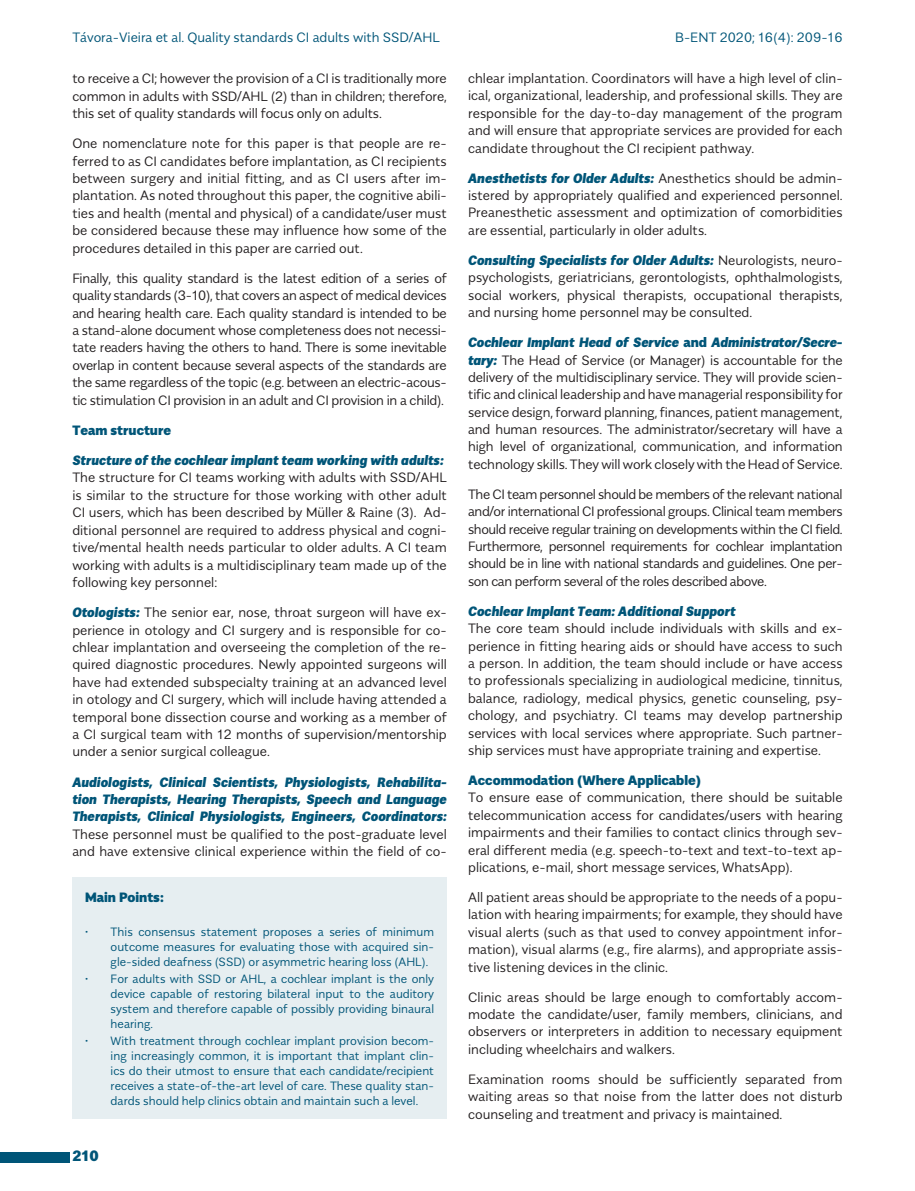
<style>
.page{position:relative;width:915px;height:1191px;background:#fff}
.page>*{position:absolute;margin:0;border:0;box-sizing:border-box;transform-origin:0 0}
.Text_copy_justificat{font:900 15px "Alergia Normal";color:#005578}
.t1{font:300 13.5px/17.4px "Alergia Normal";color:#231f20;text-align:justify}
.t2{font:italic 900 13.5px/17.4px "Alergia Normal";color:#005578;text-align:justify}
.Text_copy_justificat-2{font:300 13.5px "Alergia Normal";color:#005578}
.t3{font:900 13.5px "Alergia Normal";color:#005578}
.t4{font:300 12px/15px "Alergia Normal";color:#005578;text-align:justify}
.s1{font-weight:900;font-style:italic;color:#005578}
.s2{font-weight:300;font-style:normal;color:#231f20}
.s3{font-weight:900;color:#005578}
</style>
<div class="page">
<div style="left:0;top:1152px;width:69px;height:10px;background:#005578"></div>
<div style="left:72px;top:877px;width:374px;height:241px;background:#e6eef1"></div>
<p class="Text_copy_justificat-2" style="left:72px;top:26px;width:369px">Távora-Vieira et al. Quality standards CI adults with SSD/AHL</p>
<p class="Text_copy_justificat-2" style="left:675px;top:26px;width:169px">B-ENT 2020; 16(4): 209-16</p>
<p class="t1" style="left:72px;top:69px;width:376px">to receive a CI; however the provision of a CI is traditionally more common in adults with SSD/AHL (2) than in children; therefore, this set of quality standards will focus only on adults.</p>
<p class="t1" style="left:72px;top:134px;width:376px">One nomenclature note for this paper is that people are re&shy;ferred to as CI candidates before implantation, as CI recipients between surgery and initial fitting, and as CI users after im&shy;plantation. As noted throughout this paper, the cognitive abili&shy;ties and health (mental and physical) of a candidate/user must be considered because these may influence how some of the procedures detailed in this paper are carried out.</p>
<p class="t1" style="left:72px;top:268px;width:376px">Finally, this quality standard is the latest edition of a series of quality standards (3-10), that covers an aspect of medical devices and hearing health care. Each quality standard is intended to be a stand-alone document whose completeness does not necessi&shy;tate readers having the others to hand. There is some inevitable overlap in content because several aspects of the standards are the same regardless of the topic (e.g. between an electric-acous&shy;tic stimulation CI provision in an adult and CI provision in a child).</p>
<p class="t3" style="left:72px;top:419px;width:100px">Team structure</p>
<p class="t2" style="left:72px;top:450px;width:373px">Structure of the cochlear implant team working with adults:</p>
<p class="t1" style="left:72px;top:468px;width:376px">The structure for CI teams working with adults with SSD/AHL is similar to the structure for those working with other adult CI users, which has been described by Müller &amp; Raine (3). Ad&shy;ditional personnel are required to address physical and cogni&shy;tive/mental health needs particular to older adults. A CI team working with adults is a multidisciplinary team made up of the following key personnel:</p>
<p class="t1" style="left:72px;top:602px;width:376px"><span class="s1">Otologists:</span> The senior ear, nose, throat surgeon will have ex&shy;perience in otology and CI surgery and is responsible for co&shy;chlear implantation and overseeing the completion of the re&shy;quired diagnostic procedures. Newly appointed surgeons will have had extended subspecialty training at an advanced level in otology and CI surgery, which will include having attended a temporal bone dissection course and working as a member of a CI surgical team with 12 months of supervision/mentorship under a senior surgical colleague.</p>
<p class="t2" style="left:72px;top:771px;width:376px">Audiologists, Clinical Scientists, Physiologists, Rehabilita&shy;tion Therapists, Hearing Therapists, Speech and Language Therapists, Clinical Physiologists, Engineers, Coordinators:<br><span class="s2">These personnel must be qualified to the post-graduate level and have extensive clinical experience within the field of co-</span></p>
<p class="t3" style="left:85px;top:885px;width:80px">Main Points:</p>
<p class="t4" style="left:111px;top:923px;width:325px;text-indent:-26px">• This consensus statement proposes a series of minimum outcome measures for evaluating those with acquired sin&shy;gle-sided deafness (SSD) or asymmetric hearing loss (AHL).</p>
<p class="t4" style="left:111px;top:970px;width:325px;text-indent:-26px">• For adults with SSD or AHL, a cochlear implant is the only device capable of restoring bilateral input to the auditory system and therefore capable of possibly providing binaural hearing.</p>
<p class="t4" style="left:111px;top:1032px;width:325px;text-indent:-26px">• With treatment through cochlear implant provision becom&shy;ing increasingly common, it is important that implant clin&shy;ics do their utmost to ensure that each candidate/recipient receives a state-of-the-art level of care. These quality stan&shy;dards should help clinics obtain and maintain such a level.</p>
<p class="Text_copy_justificat" style="left:72px;top:1143px;width:28px">210</p>
<p class="t1" style="left:468px;top:69px;width:376px">chlear implantation. Coordinators will have a high level of clin&shy;ical, organizational, leadership, and professional skills. They are responsible for the day-to-day management of the program and will ensure that appropriate services are provided for each candidate throughout the CI recipient pathway.</p>
<p class="t1" style="left:468px;top:168px;width:376px"><span class="s1">Anesthetists for Older Adults:</span> Anesthetics should be admin&shy;istered by appropriately qualified and experienced personnel.<br>Preanesthetic assessment and optimization of comorbidities are essential, particularly in older adults.</p>
<p class="t1" style="left:468px;top:250px;width:376px"><span class="s1">Consulting Specialists for Older Adults:</span> Neurologists, neuro&shy;psychologists, geriatricians, gerontologists, ophthalmologists, social workers, physical therapists, occupational therapists, and nursing home personnel may be consulted.</p>
<p class="t1" style="left:468px;top:333px;width:376px"><span class="s1">Cochlear Implant Head of Service</span> <span class="s3">and</span> <span class="s1">Administrator/Secre&shy;tary:</span> The Head of Service (or Manager) is accountable for the delivery of the multidisciplinary service. They will provide scien&shy;tific and clinical leadership and have managerial responsibility for service design, forward planning, finances, patient management, and human resources. The administrator/secretary will have a high level of organizational, communication, and information technology skills. They will work closely with the Head of Service.</p>
<p class="t1" style="left:468px;top:484px;width:376px">The CI team personnel should be members of the relevant national and/or international CI professional groups. Clinical team members should receive regular training on developments within the CI field.<br>Furthermore, personnel requirements for cochlear implantation should be in line with national standards and guidelines. One per&shy;son can perform several of the roles described above.</p>
<p class="t2" style="left:468px;top:601px;width:269px">Cochlear Implant Team: Additional Support</p>
<p class="t1" style="left:468px;top:619px;width:376px">The core team should include individuals with skills and ex&shy;perience in fitting hearing aids or should have access to such a person. In addition, the team should include or have access to professionals specializing in audiological medicine, tinnitus, balance, radiology, medical physics, genetic counseling, psy&shy;chology, and psychiatry. CI teams may develop partnership services with local services where appropriate. Such partner&shy;ship services must have appropriate training and expertise.</p>
<p class="t3" style="left:468px;top:769px;width:234px">Accommodation (Where Applicable)</p>
<p class="t1" style="left:468px;top:788px;width:376px">To ensure ease of communication, there should be suitable telecommunication access for candidates/users with hearing impairments and their families to contact clinics through sev&shy;eral different media (e.g. speech-to-text and text-to-text ap&shy;plications, e-mail, short message services, WhatsApp).</p>
<p class="t1" style="left:468px;top:887px;width:376px">All patient areas should be appropriate to the needs of a popu&shy;lation with hearing impairments; for example, they should have visual alerts (such as that used to convey appointment infor&shy;mation), visual alarms (e.g., fire alarms), and appropriate assis&shy;tive listening devices in the clinic.</p>
<p class="t1" style="left:468px;top:987px;width:376px">Clinic areas should be large enough to comfortably accom&shy;modate the candidate/user, family members, clinicians, and observers or interpreters in addition to necessary equipment including wheelchairs and walkers.</p>
<p class="t1" style="left:468px;top:1069px;width:376px">Examination rooms should be sufficiently separated from waiting areas so that noise from the latter does not disturb counseling and treatment and privacy is maintained.</p>
</div>
